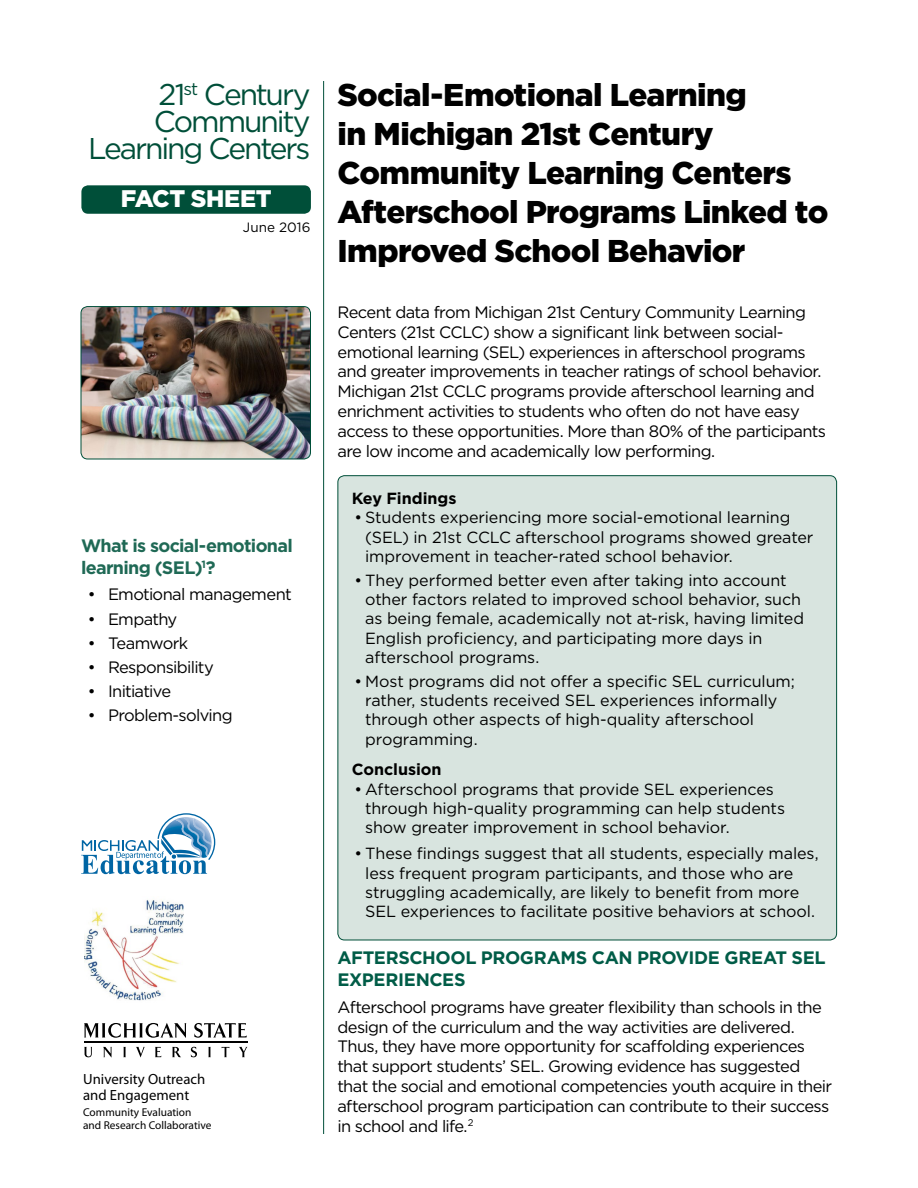
<style>
.page{position:relative;width:918px;height:1188px;background:#fff}
.page>*{position:absolute;margin:0;border:0;box-sizing:border-box;transform-origin:0 0}
.t1{font:900 31.5px/39px "Gotham";letter-spacing:-.02em;color:#000}
.t2{font:30px/27px "Gotham";letter-spacing:-.07em;color:#004f39;text-align:right}
.t3{font:900 24px "Gotham";letter-spacing:-.015em;color:#fff}
.t4{font:700 18px/22.5px "Gotham";letter-spacing:-.02em;color:#005c47}
.First_Paragraph{font:700 18px/21.6px "Gotham";letter-spacing:-.035em;color:#1f6955}
.First_Paragraph-2{font:16.5px/19.8px "Gotham";letter-spacing:-.04em;color:#000}
.t5{font:16.2px/19.4px "Gotham";letter-spacing:-.005em;color:#000}
.t6{font:700 16.2px "Gotham";color:#000}
.t7{font:14.85px/15.9px "Myriad Pro";color:#010101}
.Body{font:13.5px "Gotham";letter-spacing:.005em;color:#000}
.t8{font:11.4px/13.6px "Myriad Pro";color:#010101}
</style>
<div class="page">
<hr style="left:323px;top:81px;width:1px;height:1053px;background:#004f39">
<div style="left:81px;top:185px;width:230px;height:29px;background:#004f39;border-radius:7px"></div>
<div style="left:338px;top:476px;width:499px;height:464px;background:#d8e4df;border-radius:7px"></div>
<img style="left:81px;top:307px;width:229px;height:152px">
<div style="left:81px;top:306px;width:230px;height:153px;border:1px solid #004f39;border-radius:7px"></div>
<svg style="left:81px;top:813px;width:134px;height:61px"></svg>
<img style="left:84px;top:900px;width:99px;height:101px">
<svg style="left:84px;top:1047px;width:8px;height:10px"></svg>
<svg style="left:103px;top:1047px;width:9px;height:11px"></svg>
<svg style="left:123px;top:1047px;width:3px;height:10px"></svg>
<svg style="left:136px;top:1047px;width:9px;height:11px"></svg>
<svg style="left:155px;top:1047px;width:6px;height:10px"></svg>
<svg style="left:172px;top:1047px;width:9px;height:10px"></svg>
<svg style="left:191px;top:1047px;width:6px;height:10px"></svg>
<svg style="left:208px;top:1047px;width:3px;height:10px"></svg>
<svg style="left:222px;top:1047px;width:7px;height:10px"></svg>
<svg style="left:239px;top:1047px;width:9px;height:10px"></svg>
<svg style="left:84px;top:1023px;width:103px;height:15px"></svg>
<svg style="left:194px;top:1023px;width:53px;height:15px"></svg>
<hr style="left:84px;top:1041px;width:163px;height:1px;background:#000">
<p class="t2" style="left:88px;top:80px;width:224px">21<sup>st</sup> Century<br>Community<br>Learning Centers</p>
<p class="t3" style="left:121px;top:182px;width:152px">FACT SHEET</p>
<p class="Body" style="left:243px;top:219px;width:69px">June 2016</p>
<p class="First_Paragraph" style="left:81px;top:535px;width:214px">What is social-emotional learning (SEL)<sup>1</sup>?</p>
<p class="First_Paragraph-2" style="left:88px;top:584px;width:205px">• Emotional management</p>
<p class="First_Paragraph-2" style="left:88px;top:608px;width:91px">• Empathy</p>
<p class="First_Paragraph-2" style="left:88px;top:633px;width:102px">• Teamwork</p>
<p class="First_Paragraph-2" style="left:88px;top:657px;width:128px">• Responsibility</p>
<p class="First_Paragraph-2" style="left:88px;top:681px;width:85px">• Initiative</p>
<p class="First_Paragraph-2" style="left:88px;top:705px;width:147px">• Problem-solving</p>
<p class="t7" style="left:83px;top:1071px;width:124px">University Outreach and Engagement</p>
<p class="t8" style="left:83px;top:1105px;width:130px">Community Evaluation and Research Collaborative</p>
<h1 class="t1" style="left:338px;top:75px;width:492px">Social-Emotional Learning<br>in Michigan 21st Century<br>Community Learning Centers<br>Afterschool Programs Linked to<br>Improved School Behavior</h1>
<p class="First_Paragraph-2" style="left:338px;top:302px;width:490px">Recent data from Michigan 21st Century Community Learning Centers (21st CCLC) show a significant link between social&shy;emotional learning (SEL) experiences in afterschool programs and greater improvements in teacher ratings of school behavior.<br>Michigan 21st CCLC programs provide afterschool learning and enrichment activities to students who often do not have easy access to these opportunities. More than 80% of the participants are low income and academically low performing.</p>
<p class="t6" style="left:352px;top:487px;width:106px">Key Findings</p>
<p class="t5" style="left:365px;top:508px;width:450px;text-indent:-11px">• Students experiencing more social-emotional learning (SEL) in 21st CCLC afterschool programs showed greater improvement in teacher-rated school behavior.</p>
<p class="t5" style="left:365px;top:570px;width:440px;text-indent:-11px">• They performed better even after taking into account other factors related to improved school behavior, such as being female, academically not at-risk, having limited English proficiency, and participating more days in afterschool programs.</p>
<p class="t5" style="left:365px;top:671px;width:431px;text-indent:-11px">• Most programs did not offer a specific SEL curriculum; rather, students received SEL experiences informally through other aspects of high-quality afterschool programming.</p>
<p class="t6" style="left:352px;top:759px;width:91px">Conclusion</p>
<p class="t5" style="left:365px;top:779px;width:421px;text-indent:-11px">• Afterschool programs that provide SEL experiences through high-quality programming can help students show greater improvement in school behavior.</p>
<p class="t5" style="left:365px;top:844px;width:455px;text-indent:-11px">• These findings suggest that all students, especially males, less frequent program participants, and those who are struggling academically, are likely to benefit from more SEL experiences to facilitate positive behaviors at school.</p>
<h2 class="t4" style="left:338px;top:946px;width:490px">AFTERSCHOOL PROGRAMS CAN PROVIDE GREAT SEL<br>EXPERIENCES</h2>
<p class="First_Paragraph-2" style="left:338px;top:997px;width:496px">Afterschool programs have greater flexibility than schools in the design of the curriculum and the way activities are delivered.<br>Thus, they have more opportunity for scaffolding experiences that support students’ SEL. Growing evidence has suggested that the social and emotional competencies youth acquire in their afterschool program participation can contribute to their success in school and life.<sup>2</sup></p>
</div>
